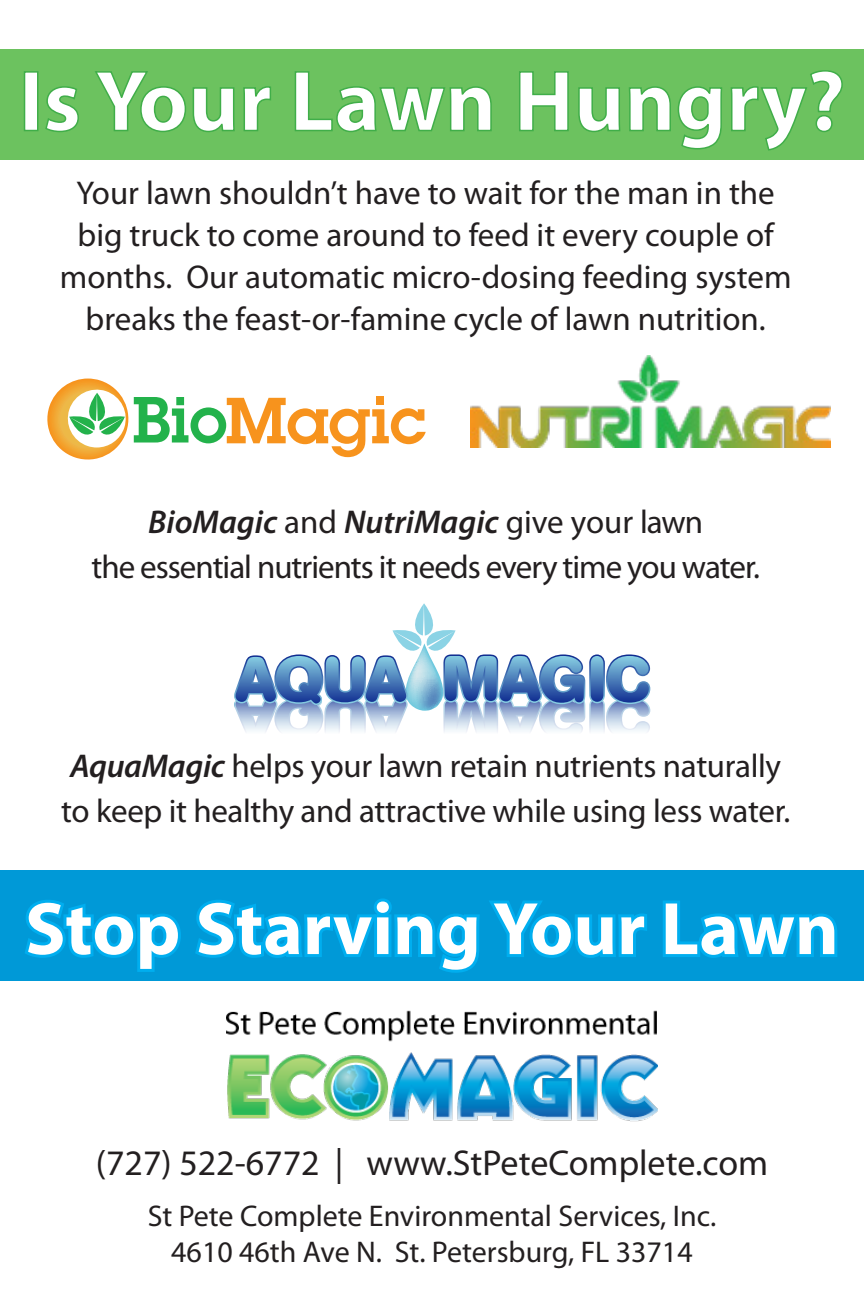
<style>
.page{position:relative;width:864px;height:1296px;background:#fff}
.page>*{position:absolute;margin:0;border:0;box-sizing:border-box;transform-origin:0 0}
.t1{font:700 87px "Myriad Pro";color:#fff}
.t2{font:700 75px "Myriad Pro";color:#fff}
.t3{font:36px "Myriad Pro";color:#231f20}
.t4{font:33px/42px "Myriad Pro";letter-spacing:-.005em;color:#231f20;text-align:center}
.t5{font:33px/45px "Myriad Pro";letter-spacing:-.03em;color:#231f20;text-align:center}
.t6{font:30px "Myriad Pro";color:#231f20}
.s1{font-weight:600;font-style:italic}
</style>
<div class="page">
<div style="left:0;top:871px;width:864px;height:110px;background:#0099d7"></div>
<div style="left:0;top:49px;width:864px;height:110px;background:#6cc25f"></div>
<div style="left:24px;top:71px;width:15px;height:60px;border:2px solid #40ae49"></div>
<svg style="left:45px;top:86px;width:34px;height:46px"></svg>
<svg style="left:95px;top:71px;width:140px;height:62px"></svg>
<svg style="left:243px;top:86px;width:28px;height:46px"></svg>
<svg style="left:294px;top:71px;width:198px;height:62px"></svg>
<svg style="left:519px;top:71px;width:50px;height:61px"></svg>
<svg style="left:578px;top:87px;width:43px;height:45px"></svg>
<svg style="left:629px;top:86px;width:93px;height:64px"></svg>
<svg style="left:730px;top:70px;width:113px;height:81px"></svg>
<svg style="left:25px;top:900px;width:156px;height:72px"></svg>
<svg style="left:195px;top:898px;width:452px;height:136px"></svg>
<svg style="left:663px;top:900px;width:174px;height:58px"></svg>
<svg style="left:409px;top:603px;width:31px;height:33px"></svg>
<svg style="left:234px;top:628px;width:416px;height:104px"></svg>
<svg style="left:47px;top:379px;width:379px;height:81px"></svg>
<img style="left:470px;top:356px;width:360px;height:91px">
<img style="left:227px;top:1001px;width:431px;height:121px">
<p class="t1" style="left:19px;top:44px;width:828px">Is Your Lawn Hungry?</p>
<p class="t4" style="left:60px;top:171px;width:733px">Your lawn shouldn t’ have to wait for the man in the big truck to come around to feed it every couple of months. Our automatic micro-dosing feeding system breaks the feast-or-famine cycle of lawn nutrition.</p>
<p class="t5" style="left:91px;top:499px;width:670px"><span class="s1">BioMagic</span> and <span class="s1">NutriMagic</span> give your lawn<br>the essential nutrients it needs every time you water.</p>
<p class="t4" style="left:61px;top:743px;width:731px;line-height:45px;text-align:left"><span class="s1">AquaMagic</span> helps your lawn retain nutrients naturally to keep it healthy and attractive while using less water.</p>
<p class="t2" style="left:25px;top:880px;width:815px">Stop Starving Your Lawn</p>
<p class="t3" style="left:96px;top:1141px;width:249px">(727) 522-6772 |</p>
<p class="t6" style="left:148px;top:1198px;width:570px">St Pete Complete Environmental Services, Inc.</p>
<p class="t6" style="left:171px;top:1234px;width:523px">4610 46th Ave N. St. Petersburg, FL 33714</p>
<p class="t3" style="left:366px;top:1141px;width:403px">www.StPeteComplete.com</p>
</div>
